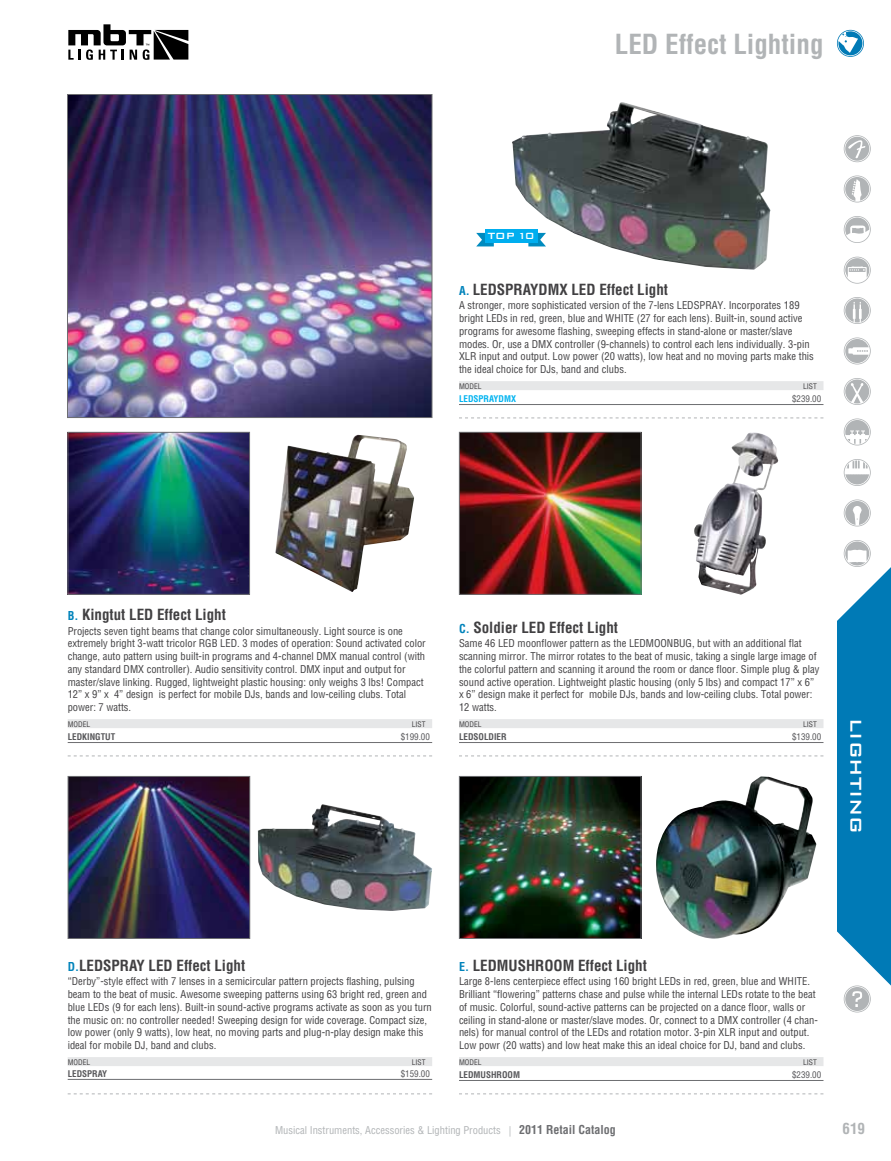
<style>
.page{position:relative;width:891px;height:1161px;background:#fff}
.page>*{position:absolute;margin:0;border:0;box-sizing:border-box;transform-origin:0 0}
.t1{font:700 condensed 27px "Helvetica LT Std";color:#b1b4b6}
.t2{font:500 21px "Bank Gothic";color:#fff}
.t3{font:700 condensed 15px "Helvetica LT Std";color:#414042}
.t4{font:700 condensed 15px "Helvetica LT Std";color:#b1b4b6}
.t5{font:500 12px "Bank Gothic";color:#fff}
.t6{font:condensed 10.5px/12.8px "Helvetica LT Std";color:#414042}
.t7{font:condensed 10.5px "Helvetica LT Std";color:#b1b4b6}
.t8{font:700 condensed 9px "Helvetica LT Std";color:#565659}
.t9{font:condensed 9px "Helvetica LT Std";color:#565659}
.t10{font:700 condensed 9px "Helvetica LT Std";color:#00b3f0}
.t11{font:condensed 7.5px "Helvetica LT Std";color:#414042}
.s1{font-size:12px;color:#0083bb}
.s2{font-weight:700;font-size:12px;color:#6d6e71}
</style>
<div class="page">
<svg style="left:837px;top:30px;width:27px;height:27px"></svg>
<svg style="left:844px;top:257px;width:27px;height:27px"></svg>
<svg style="left:844px;top:297px;width:27px;height:27px"></svg>
<svg style="left:844px;top:216px;width:27px;height:27px"></svg>
<svg style="left:844px;top:175px;width:27px;height:27px"></svg>
<svg style="left:844px;top:337px;width:27px;height:27px"></svg>
<svg style="left:844px;top:418px;width:27px;height:27px"></svg>
<svg style="left:844px;top:378px;width:27px;height:27px"></svg>
<svg style="left:844px;top:459px;width:27px;height:27px"></svg>
<svg style="left:844px;top:499px;width:27px;height:27px"></svg>
<svg style="left:837px;top:540px;width:54px;height:473px"></svg>
<svg style="left:844px;top:135px;width:27px;height:27px"></svg>
<svg style="left:68px;top:24px;width:120px;height:36px"></svg>
<div style="left:459px;top:381px;width:365px;height:9px;background:#e6e7e8"></div>
<hr style="left:459px;top:404px;width:365px;height:1px;background:#6d6e71">
<svg style="left:459px;top:418px;width:365px;height:1px"></svg>
<img style="left:69px;top:96px;width:361px;height:320px">
<div style="left:67px;top:94px;width:365px;height:324px;border:1px solid #6d6e71"></div>
<img style="left:511px;top:102px;width:260px;height:168px">
<svg style="left:476px;top:233px;width:18px;height:13px"></svg>
<svg style="left:528px;top:233px;width:18px;height:13px"></svg>
<div style="left:485px;top:230px;width:52px;height:13px;background:#00aeef"></div>
<div style="left:68px;top:719px;width:364px;height:9px;background:#e6e7e8"></div>
<hr style="left:68px;top:742px;width:364px;height:1px;background:#6d6e71">
<svg style="left:68px;top:756px;width:364px;height:1px"></svg>
<div style="left:459px;top:719px;width:365px;height:9px;background:#e6e7e8"></div>
<hr style="left:459px;top:742px;width:365px;height:1px;background:#6d6e71">
<svg style="left:459px;top:756px;width:365px;height:1px"></svg>
<div style="left:459px;top:1057px;width:365px;height:9px;background:#e6e7e8"></div>
<hr style="left:459px;top:1080px;width:365px;height:1px;background:#6d6e71">
<svg style="left:459px;top:1094px;width:365px;height:1px"></svg>
<div style="left:68px;top:1057px;width:364px;height:9px;background:#e6e7e8"></div>
<hr style="left:68px;top:1079px;width:364px;height:1px;background:#6d6e71">
<svg style="left:68px;top:1094px;width:364px;height:1px"></svg>
<img style="left:70px;top:434px;width:178px;height:159px">
<div style="left:68px;top:432px;width:182px;height:163px;border:1px solid #6d6e71"></div>
<img style="left:275px;top:435px;width:139px;height:157px">
<img style="left:461px;top:434px;width:178px;height:159px">
<div style="left:459px;top:432px;width:182px;height:163px;border:1px solid #6d6e71"></div>
<img style="left:694px;top:432px;width:85px;height:163px">
<img style="left:70px;top:778px;width:178px;height:159px">
<div style="left:68px;top:776px;width:182px;height:163px;border:1px solid #6d6e71"></div>
<img style="left:258px;top:804px;width:174px;height:107px">
<img style="left:461px;top:778px;width:178px;height:159px">
<div style="left:459px;top:776px;width:182px;height:163px;border:1px solid #6d6e71"></div>
<img style="left:656px;top:776px;width:160px;height:163px">
<p class="t5" style="left:488px;top:227px;width:48px">TOP 10</p>
<h1 class="t1" style="left:615px;top:27px;width:210px">LED Effect Lighting</h1>
<h3 class="t3" style="left:459px;top:280px;width:211px"><span class="s1">a.</span> LEDSPRAYDMX LED Effect Light</h3>
<p class="t6" style="left:459px;top:299px;width:356px">A stronger, more sophisticated version of the 7-lens LEDSPRAY. I ncorporates 189 bright LEDs in red, green, blue and WHITE (27 for each lens). Built-in, sound active programs for awesome flashing, sweeping effects in stand-alone or master/slave modes. Or, use a DMX controller (9-channels) to control each lens individually. 3-pin XLR input and output. Low power (20 watts), low heat and no moving parts make this the ideal choice for DJs, band and clubs.</p>
<p class="t11" style="left:459px;top:381px;width:9px">Model</p>
<p class="t11" style="left:803px;top:381px;width:15px">List</p>
<p class="t10" style="left:459px;top:393px;width:59px">LEDSPRAYDMX</p>
<p class="t9" style="left:792px;top:393px;width:31px">$239.00</p>
<h3 class="t3" style="left:68px;top:605px;width:160px"><span class="s1">B.</span> Kingtut LED Effect Light</h3>
<p class="t6" style="left:68px;top:624px;width:360px">Projects seven tight beams that change color simultaneously. Light source is one extremely bright 3-watt tricolor RGB LED. 3 modes of operation: Sound activated color change, auto pattern using built-in programs and 4-channel DMX manual control (with any standard DMX controller). Audio sensitivity control. DMX input and output for master/slave linking. Rugged, lightweight plastic housing: only weighs 3 lbs! Compact 12” x 9” x 4” design is perfect for mobile DJs, bands and low-ceiling clubs. Total power: 7 watts.</p>
<p class="t11" style="left:68px;top:719px;width:9px">Model</p>
<p class="t11" style="left:412px;top:719px;width:15px">List</p>
<p class="t8" style="left:68px;top:731px;width:49px">LEDKINGTUT</p>
<p class="t9" style="left:401px;top:731px;width:31px">$199.00</p>
<h3 class="t3" style="left:459px;top:618px;width:161px"><span class="s1">C.</span> Soldier LED Effect Light</h3>
<p class="t6" style="left:459px;top:637px;width:362px">Same 46 LED moonflower pattern as the LEDMOONBUG, but with an additional flat scanning mirror. The mirror rotates to the beat of music, taking a single large image of the colorful pattern and scanning it around the room or dance floor. Simple plug &amp; play sound active operation. Lightweight plastic housing (only 5 lbs) and compact 17” x 6” x 6” design make it perfect for mobile DJs, bands and low-ceiling clubs. Total power:<br>12 watts.</p>
<p class="t11" style="left:459px;top:719px;width:9px">Model</p>
<p class="t11" style="left:803px;top:719px;width:15px">List</p>
<p class="t8" style="left:459px;top:731px;width:49px">LEDSOLDIER</p>
<p class="t9" style="left:792px;top:731px;width:31px">$139.00</p>
<h2 class="t2" style="left:872px;top:718px;width:118px;rotate:90deg">lighting</h2>
<h3 class="t3" style="left:68px;top:956px;width:179px"><span class="s1">D.</span>LEDSPRAY LED Effect Light</h3>
<p class="t6" style="left:68px;top:975px;width:366px">“Derby”-style effect with 7 lenses in a semicircular pattern projects flashing, pulsing beam to the beat of music. Awesome sweeping patterns using 63 bright red, green and blue LEDs (9 for each lens). Built-in sound-active programs activate as soon as you turn the music on: no controller needed! Sweeping design for wide coverage. Compact size, low power (only 9 watts), low heat, no moving parts and plug-n-play design make this ideal for mobile DJ, band and clubs.</p>
<p class="t11" style="left:68px;top:1057px;width:9px">Model</p>
<p class="t11" style="left:412px;top:1057px;width:15px">List</p>
<p class="t8" style="left:68px;top:1068px;width:41px">LEDSPRAY</p>
<p class="t9" style="left:401px;top:1068px;width:31px">$159.00</p>
<h3 class="t3" style="left:459px;top:956px;width:189px"><span class="s1">E.</span> LEDMUSHROOM Effect Light</h3>
<p class="t6" style="left:459px;top:975px;width:360px">Large 8-lens centerpiece effect using 160 bright LEDs in red, green, blue and WHITE.<br>Brilliant “flowering” patterns chase and pulse while the internal LEDs rotate to the beat of music. Colorful, sound-active patterns can be projected on a dance floor, walls or ceiling in stand-alone or master/slave modes. Or, connect to a DMX controller (4 chan&shy;nels) for manual control of the LEDs and rotation motor. 3-pin XLR input and output.<br>Low powr (20 watts) and low heat make this an ideal choice for DJ, band and clubs.</p>
<p class="t11" style="left:459px;top:1057px;width:9px">Model</p>
<p class="t11" style="left:803px;top:1057px;width:15px">List</p>
<p class="t8" style="left:459px;top:1069px;width:63px">LEDMUSHROOM</p>
<p class="t9" style="left:792px;top:1069px;width:31px">$239.00</p>
<p class="t7" style="left:275px;top:1124px;width:342px">Musical I nstruments, Accessories &amp; Lighting Products | <span class="s2">2011 Retail Catalog</span></p>
<h3 class="t4" style="left:843px;top:1119px;width:24px">619</h3>
</div>
